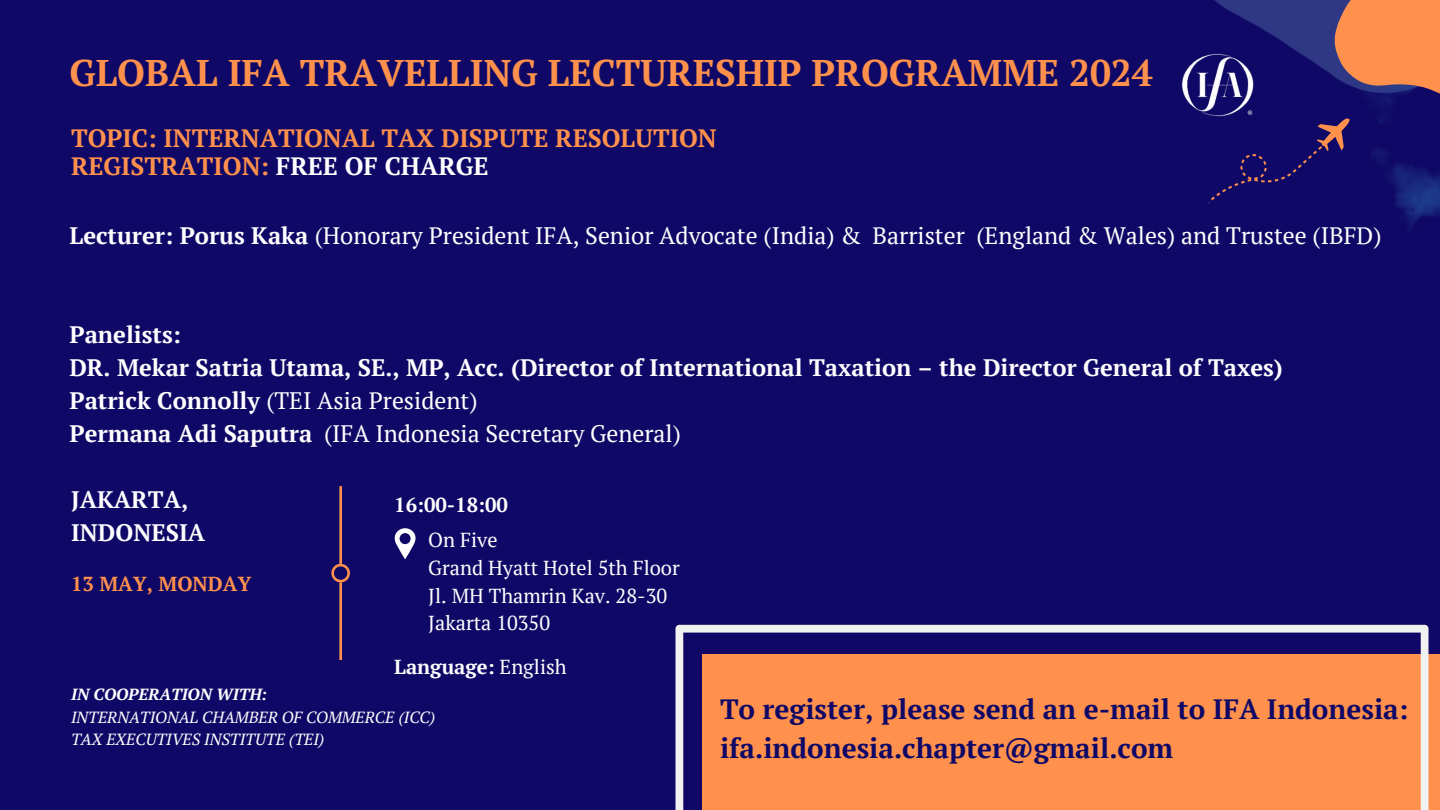
<style>
.page{position:relative;width:1440px;height:810px;background:#100866}
.page>*{position:absolute;margin:0;border:0;box-sizing:border-box;transform-origin:0 0}
.t1{font:700 37px "PT Serif";color:#ff914d}
.t2{font:700 27.9px/39px "PT Serif";color:#100866}
.t3{font:700 25px/28.5px "PT Serif";color:#ff914d}
.t4{font:700 23.8px/33px "PT Serif";color:#fff}
.t5{font:23.8px "PT Serif";color:#fff}
.t6{font:700 23.8px/33px "PT Serif";color:#fdfdfe}
.t7{font:20.2px "PT Serif";color:#fff}
.t8{font:700 20.2px "PT Serif";color:#fff}
.t9{font:700 20.2px "PT Serif";color:#ff914d}
.t10{font:italic 16.1px "PT Serif";color:#fff}
.t11{font:italic 700 16.1px "PT Serif";color:#fff}
.s1{color:#fff}
.s2{font-weight:700}
.s3{font-weight:400}
</style>
<div class="page">
<svg style="left:1209px;top:0;width:231px;height:228px"></svg>
<img style="left:1182px;top:54px;width:73px;height:64px">
<svg style="left:331px;top:486px;width:19px;height:174px"></svg>
<svg style="left:676px;top:625px;width:753px;height:185px;background:#dd845a"></svg>
<svg style="left:394px;top:528px;width:22px;height:31px"></svg>
<h4 class="t1" style="left:69px;top:48px;width:1085px">GLOBAL IFA TRAVELLING LECTURESHIP PROGRAMME 2024</h4>
<p class="t3" style="left:71px;top:123px;width:647px">TOPIC: INTERNATIONAL TAX DISPUTE RESOLUTION<br>REGISTRATION: <span class="s1">FREE OF CHARGE</span></p>
<h4 class="t5" style="left:69px;top:220px;width:1314px"><span class="s2">Lecturer: Porus Kaka</span> (Honorary President IFA, Senior Advocate (India) &amp; Barrister (England &amp; Wales) and Trustee (IBFD)</h4>
<h3 class="t4" style="left:69px;top:318px;width:1215px">Panelists:<br>DR. Mekar Satria Utama, SE., MP, Acc. (Director of International Taxation – the Director General of Taxes)<br>Patrick Connolly <span class="s3">(TEI Asia President)<br></span>Permana Adi Saputra <span class="s3">(IFA Indonesia Secretary General)</span></h3>
<p class="t6" style="left:71px;top:483px;width:136px">JAKARTA,<br>INDONESIA</p>
<p class="t9" style="left:71px;top:570px;width:182px">13 MAY, MONDAY</p>
<h3 class="t8" style="left:394px;top:491px;width:115px">16:00-18:00</h3>
<p class="t7" style="left:428px;top:526px;width:71px">On Five</p>
<p class="t7" style="left:428px;top:554px;width:253px">Grand Hyatt Hotel 5th Floor</p>
<p class="t7" style="left:428px;top:582px;width:240px">Jl. MH Thamrin Kav. 28-30</p>
<h5 class="t7" style="left:428px;top:609px;width:123px">Jakarta 10350</h5>
<h6 class="t8" style="left:394px;top:653px;width:174px">Language: <span class="s3">English</span></h6>
<h1 class="t11" style="left:71px;top:684px;width:198px">IN COOPERATION WITH:</h1>
<p class="t10" style="left:71px;top:706px;width:366px">INTERNATIONAL CHAMBER OF COMMERCE (ICC)</p>
<p class="t10" style="left:71px;top:728px;width:255px">TAX EXECUTIVES INSTITUTE (TEI)</p>
<p class="t2" style="left:720px;top:689px;width:690px">To register, please send an e-mail to IFA Indonesia: ifa.indonesia.chapter@gmail.com</p>
</div>
